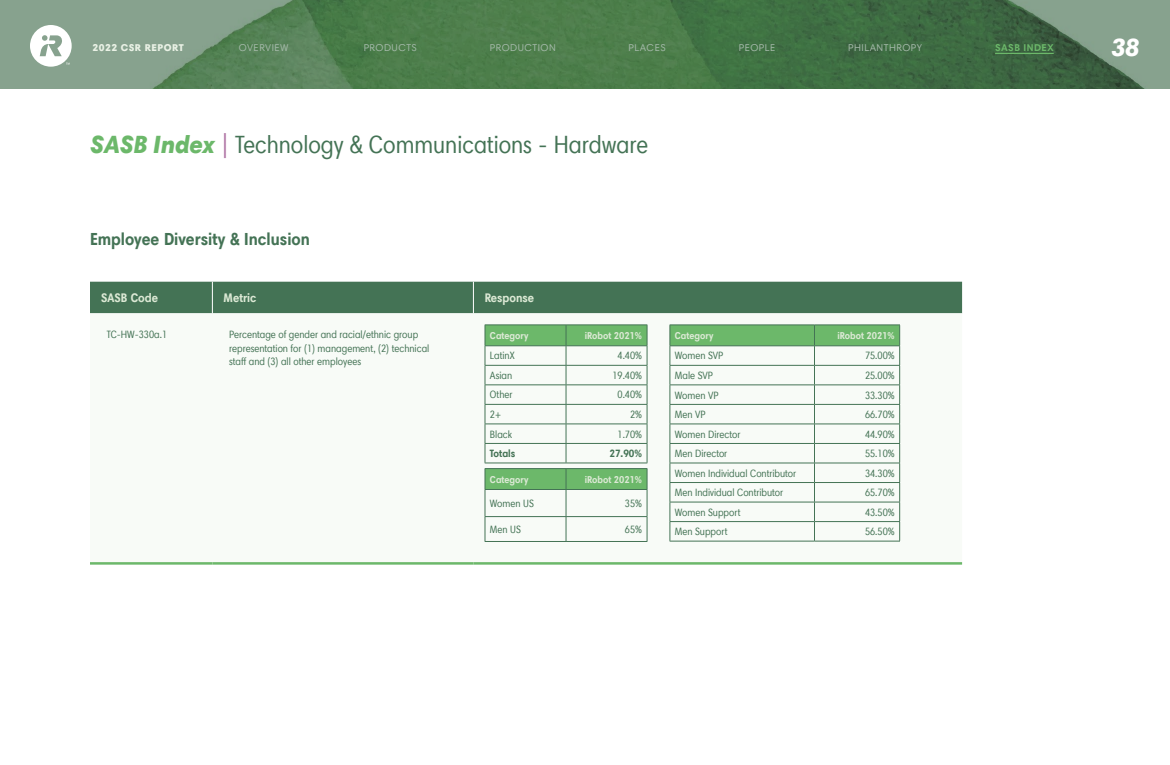
<style>
.page{position:relative;width:1170px;height:765px;background:#fff}
.page>*{position:absolute;margin:0;border:0;box-sizing:border-box;transform-origin:0 0}
.t1{font:condensed 25px "Harmonia Sans Pro";color:#447355}
.t2{font:italic 900 25px "Harmonia Sans Pro";color:#fff}
.t3{font:700 condensed 17.5px "Harmonia Sans Pro";color:#447355}
.t4{font:700 condensed 12.5px "Harmonia Sans Pro";color:#dce9d5}
.t5{font:condensed 10.62px/13.8px "Harmonia Sans Pro";color:#447355}
.t6{font:700 condensed 10.62px "Harmonia Sans Pro";color:#447355}
.t7{font:700 condensed 10px "Harmonia Sans Pro";color:#dce9d5}
.t8{font:10px "Harmonia Sans Pro";letter-spacing:.05em;color:#a5b9aa}
.t9{font:900 10px "Harmonia Sans Std";letter-spacing:.05em;color:#e9f1e5}
.t10{font:700 10px "Harmonia Sans Pro";letter-spacing:.05em;color:#6cb86a}
.s1{font-weight:900;font-style:italic;font-stretch:normal;color:#6cb86a}
.s2{color:#ae72a3}
</style>
<div class="page">
<div style="left:90px;top:282px;width:872px;height:31px;background:#447355"></div>
<svg style="left:90px;top:313px;width:872px;height:229px"></svg>
<hr style="left:212px;top:282px;width:1px;height:31px;background:#fff">
<hr style="left:473px;top:282px;width:1px;height:31px;background:#fff">
<hr style="left:90px;top:562px;width:122px;height:3px;background:#6cb86a">
<hr style="left:212px;top:562px;width:261px;height:3px;background:#6cb86a">
<hr style="left:473px;top:562px;width:489px;height:3px;background:#6cb86a">
<svg style="left:485px;top:325px;width:163px;height:138px"></svg>
<hr style="left:485px;top:385px;width:81px;height:1px;background:#447355">
<hr style="left:566px;top:385px;width:81px;height:1px;background:#447355">
<hr style="left:485px;top:404px;width:81px;height:1px;background:#447355">
<hr style="left:566px;top:404px;width:81px;height:1px;background:#447355">
<hr style="left:485px;top:424px;width:81px;height:1px;background:#447355">
<hr style="left:566px;top:424px;width:81px;height:1px;background:#447355">
<hr style="left:485px;top:443px;width:81px;height:1px;background:#447355">
<hr style="left:566px;top:443px;width:81px;height:1px;background:#447355">
<hr style="left:485px;top:463px;width:81px;height:1px;background:#447355">
<hr style="left:566px;top:463px;width:81px;height:1px;background:#447355">
<hr style="left:485px;top:468px;width:81px;height:1px;background:#447355">
<hr style="left:566px;top:468px;width:81px;height:1px;background:#447355">
<svg style="left:485px;top:469px;width:163px;height:72px"></svg>
<hr style="left:485px;top:516px;width:81px;height:1px;background:#447355">
<hr style="left:566px;top:516px;width:81px;height:1px;background:#447355">
<hr style="left:485px;top:541px;width:81px;height:1px;background:#447355">
<hr style="left:566px;top:541px;width:81px;height:1px;background:#447355">
<svg style="left:670px;top:325px;width:230px;height:216px"></svg>
<hr style="left:670px;top:385px;width:144px;height:1px;background:#447355">
<hr style="left:814px;top:385px;width:86px;height:1px;background:#447355">
<hr style="left:670px;top:404px;width:144px;height:1px;background:#447355">
<hr style="left:814px;top:404px;width:86px;height:1px;background:#447355">
<hr style="left:670px;top:424px;width:144px;height:1px;background:#447355">
<hr style="left:814px;top:424px;width:86px;height:1px;background:#447355">
<hr style="left:670px;top:443px;width:144px;height:1px;background:#447355">
<hr style="left:814px;top:443px;width:86px;height:1px;background:#447355">
<hr style="left:670px;top:463px;width:144px;height:1px;background:#447355">
<hr style="left:814px;top:463px;width:86px;height:1px;background:#447355">
<hr style="left:670px;top:482px;width:144px;height:1px;background:#447355">
<hr style="left:814px;top:482px;width:86px;height:1px;background:#447355">
<hr style="left:670px;top:502px;width:144px;height:1px;background:#447355">
<hr style="left:814px;top:502px;width:86px;height:1px;background:#447355">
<hr style="left:670px;top:521px;width:144px;height:1px;background:#447355">
<hr style="left:814px;top:521px;width:86px;height:1px;background:#447355">
<hr style="left:670px;top:541px;width:144px;height:1px;background:#447355">
<hr style="left:814px;top:541px;width:86px;height:1px;background:#447355">
<img style="left:0;top:0;width:1170px;height:88px">
<svg style="left:30px;top:25px;width:42px;height:42px"></svg>
<hr style="left:995px;top:53px;width:59px;height:1px;background:#6cb86a">
<p class="t9" style="left:92px;top:41px;width:93px">2022 CSR REPORT</p>
<p class="t8" style="left:239px;top:41px;width:51px">OVERVIEW</p>
<p class="t8" style="left:364px;top:41px;width:55px">PRODUCTS</p>
<p class="t8" style="left:490px;top:41px;width:67px">PRODUCTION</p>
<p class="t8" style="left:629px;top:41px;width:39px">PLACES</p>
<p class="t8" style="left:739px;top:41px;width:38px">PEOPLE</p>
<p class="t8" style="left:848px;top:41px;width:75px">PHILANTHROPY</p>
<p class="t10" style="left:995px;top:41px;width:60px">SASB INDEX</p>
<h1 class="t2" style="left:1111px;top:30px;width:29px">38</h1>
<h1 class="t1" style="left:90px;top:130px;width:560px"><span class="s1">SASB Index</span> <span class="s2">|</span> Technology &amp; Communications - Hardware</h1>
<h2 class="t3" style="left:90px;top:228px;width:221px">Employee Diversity &amp; Inclusion</h2>
<p class="t4" style="left:101px;top:290px;width:58px">SASB Code</p>
<p class="t4" style="left:224px;top:290px;width:34px">Metric</p>
<p class="t4" style="left:485px;top:290px;width:51px">Response</p>
<p class="t5" style="left:107px;top:327px;width:62px">TC-HW-330a.1</p>
<p class="t5" style="left:229px;top:327px;width:202px">Percentage of gender and racial/ethnic group representation for (1) management, (2) technical staff and (3) all other employees</p>
<p class="t7" style="left:490px;top:329px;width:40px">Category</p>
<p class="t7" style="left:585px;top:329px;width:59px">iRobot 2021%</p>
<p class="t5" style="left:490px;top:349px;width:26px">LatinX</p>
<p class="t5" style="left:618px;top:349px;width:26px">4.40%</p>
<p class="t5" style="left:490px;top:369px;width:24px">Asian</p>
<p class="t5" style="left:612px;top:369px;width:31px">19.40%</p>
<p class="t5" style="left:490px;top:388px;width:24px">Other</p>
<p class="t5" style="left:618px;top:388px;width:26px">0.40%</p>
<p class="t5" style="left:490px;top:408px;width:13px">2+</p>
<p class="t5" style="left:630px;top:408px;width:13px">2%</p>
<p class="t5" style="left:490px;top:427px;width:24px">Black</p>
<p class="t5" style="left:618px;top:427px;width:26px">1.70%</p>
<p class="t6" style="left:490px;top:447px;width:27px">Totals</p>
<p class="t6" style="left:609px;top:447px;width:34px">27.90%</p>
<p class="t7" style="left:490px;top:473px;width:40px">Category</p>
<p class="t7" style="left:585px;top:473px;width:59px">iRobot 2021%</p>
<p class="t5" style="left:490px;top:496px;width:45px">Women US</p>
<p class="t5" style="left:625px;top:496px;width:19px">35%</p>
<p class="t5" style="left:490px;top:522px;width:32px">Men US</p>
<p class="t5" style="left:625px;top:522px;width:19px">65%</p>
<p class="t7" style="left:675px;top:329px;width:40px">Category</p>
<p class="t7" style="left:837px;top:329px;width:59px">iRobot 2021%</p>
<p class="t5" style="left:675px;top:349px;width:50px">Women SVP</p>
<p class="t5" style="left:865px;top:349px;width:31px">75.00%</p>
<p class="t5" style="left:675px;top:369px;width:40px">Male SVP</p>
<p class="t5" style="left:865px;top:369px;width:31px">25.00%</p>
<p class="t5" style="left:675px;top:388px;width:45px">Women VP</p>
<p class="t5" style="left:865px;top:388px;width:31px">33.30%</p>
<p class="t5" style="left:675px;top:408px;width:32px">Men VP</p>
<p class="t5" style="left:865px;top:408px;width:31px">66.70%</p>
<p class="t5" style="left:675px;top:427px;width:67px">Women Director</p>
<p class="t5" style="left:865px;top:427px;width:31px">44.90%</p>
<p class="t5" style="left:675px;top:447px;width:54px">Men Director</p>
<p class="t5" style="left:865px;top:447px;width:31px">55.10%</p>
<p class="t5" style="left:675px;top:466px;width:123px">Women Individual Contributor</p>
<p class="t5" style="left:865px;top:466px;width:31px">34.30%</p>
<p class="t5" style="left:675px;top:486px;width:110px">Men Individual Contributor</p>
<p class="t5" style="left:865px;top:486px;width:31px">65.70%</p>
<p class="t5" style="left:675px;top:505px;width:67px">Women Support</p>
<p class="t5" style="left:865px;top:505px;width:31px">43.50%</p>
<p class="t5" style="left:675px;top:525px;width:54px">Men Support</p>
<p class="t5" style="left:865px;top:525px;width:31px">56.50%</p>
</div>
